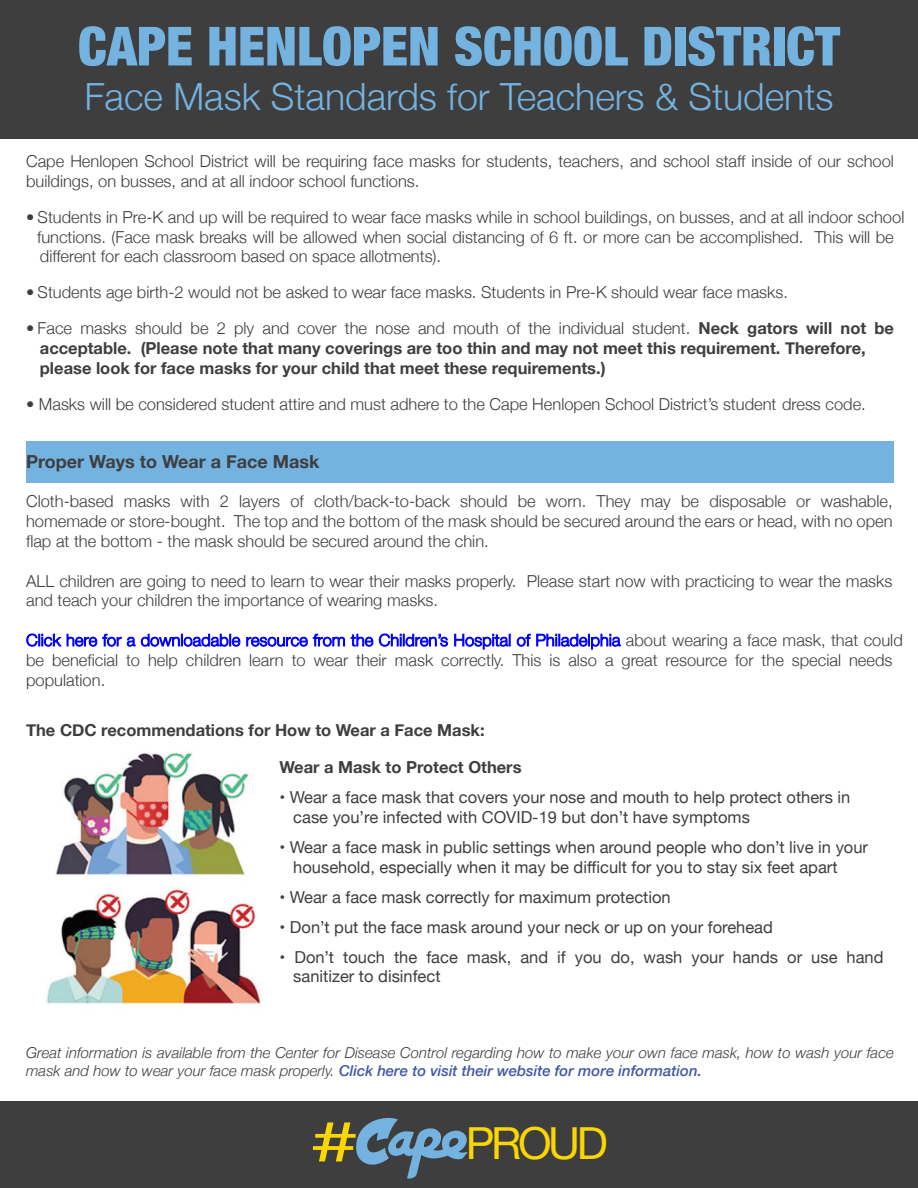
<style>
.page{position:relative;width:918px;height:1188px;background:#fff}
.page>*{position:absolute;margin:0;border:0;box-sizing:border-box;transform-origin:0 0}
.t1{font:55.95px "Helvetica Neue";color:#fbd605;scale:1.56 1}
.t2{font:900 condensed 54px "Helvetica Neue";color:#74b2df}
.t3{font:44.25px "Helvetica Neue";letter-spacing:-.075em;color:#fbd605}
.t4{font:300 37.5px "Helvetica Neue";color:#74b2df}
.t5{font:700 18px "Helvetica Neue";color:#3e3e3f}
.t6{font:300 16.5px/19.8px "Helvetica Neue";color:#3e3e3f}
.t7{font:16.5px/19.8px "Helvetica Neue";color:#3e3e3f}
.t8{font:700 16.5px/19.8px "Helvetica Neue";color:#3e3e3f}
.t9{font:italic 300 15px/18px "Helvetica Neue";color:#3e3e3f}
.s1{font-weight:300}
.s2{color:#00f}
.s3{font-weight:500;color:#4158a7}
</style>
<div class="page">
<div style="left:0;top:0;width:918px;height:139px;background:#3e3e3f"></div>
<div style="left:0;top:1101px;width:918px;height:87px;background:#3e3e3f"></div>
<svg style="left:356px;top:1118px;width:112px;height:61px"></svg>
<div style="left:26px;top:442px;width:868px;height:41px;background:#74b2df"></div>
<img style="left:46px;top:752px;width:215px;height:252px">
<h2 class="t2" style="left:78px;top:2px;width:764px">CAPE HENLOPEN SCHOOL DISTRICT</h2>
<h3 class="t4" style="left:84px;top:67px;width:751px">Face Mask Standards for Teachers &amp; Students</h3>
<p class="t6" style="left:26px;top:150px;width:869px">Cape Henlopen School District will be requiring face masks for students, teachers, and school staff inside of our school buildings, on busses, and at all indoor school functions.</p>
<p class="t6" style="left:37px;top:206px;width:869px;text-indent:-11px">• Students in Pre-K and up will be required to wear face masks while in school buildings, on busses, and at all indoor school functions. (Face mask breaks will be allowed when social distancing of 6 ft. or more can be accomplished. This will be different for each classroom based on space allotments).</p>
<p class="t6" style="left:26px;top:281px;width:763px">• Students age birth-2 would not be asked to wear face masks. Students in Pre-K should wear face masks.</p>
<p class="t8" style="left:40px;top:319px;width:856px;text-indent:-14px"><span class="s1">• Face masks should be 2 ply and cover the nose and mouth of the individual student.</span> Neck gators will not be acceptable. (Please note that many coverings are too thin and may not meet this requirement. Therefore, please look for face masks for your child that meet these requirements.)</p>
<p class="t6" style="left:26px;top:393px;width:841px">• Masks will be considered student attire and must adhere to the Cape Henlopen School District’s student dress code.</p>
<p class="t5" style="left:26px;top:447px;width:295px">Proper Ways to Wear a Face Mask</p>
<p class="t6" style="left:26px;top:490px;width:868px;text-align:justify">Cloth-based masks with 2 layers of cloth/back-to-back should be worn. They may be disposable or washable, homemade or store-bought. The top and the bottom of the mask should be secured around the ears or head, with no open flap at the bottom - the mask should be secured around the chin.</p>
<p class="t6" style="left:26px;top:570px;width:868px">ALL children are going to need to learn to wear their masks properly. Please start now with practicing to wear the masks and teach your children the importance of wearing masks.</p>
<p class="t6" style="left:26px;top:629px;width:878px"><span class="s2">Click here for a downloadable resource from the Children’s Hospital of Philadelphia</span> about wearing a face mask, that could be beneficial to help children learn to wear their mask correctly. This is also a great resource for the special needs population.</p>
<p class="t8" style="left:26px;top:721px;width:460px">The CDC recommendations for How to Wear a Face Mask:</p>
<p class="t8" style="left:280px;top:758px;width:244px">Wear a Mask to Protect Others</p>
<p class="t7" style="left:293px;top:788px;width:559px;text-indent:-14px">• Wear a face mask that covers your nose and mouth to help protect others in case you’re infected with COVID-19 but don’t have symptoms</p>
<p class="t7" style="left:293px;top:838px;width:576px;text-indent:-14px">• Wear a face mask in public settings when around people who don’t live in your household, especially when it may be difficult for you to stay six feet apart</p>
<p class="t7" style="left:280px;top:888px;width:393px">• Wear a face mask correctly for maximum protection</p>
<p class="t7" style="left:280px;top:918px;width:495px">• Don’t put the face mask around your neck or up on your forehead</p>
<p class="t7" style="left:293px;top:948px;width:592px;text-indent:-14px">• Don’t touch the face mask, and if you do, wash your hands or use hand sanitizer to disinfect</p>
<p class="t9" style="left:26px;top:1043px;width:869px">Great information is available from the Center for Disease Control regarding how to make your own face mask, how to wash your face mask and how to wear your face mask properly. <span class="s3">Click here to visit their website for more information.</span></p>
<h1 class="t1" style="left:310px;top:1101px;width:33px">#</h1>
<h3 class="t3" style="left:466px;top:1111px;width:144px">PROUD</h3>
</div>
